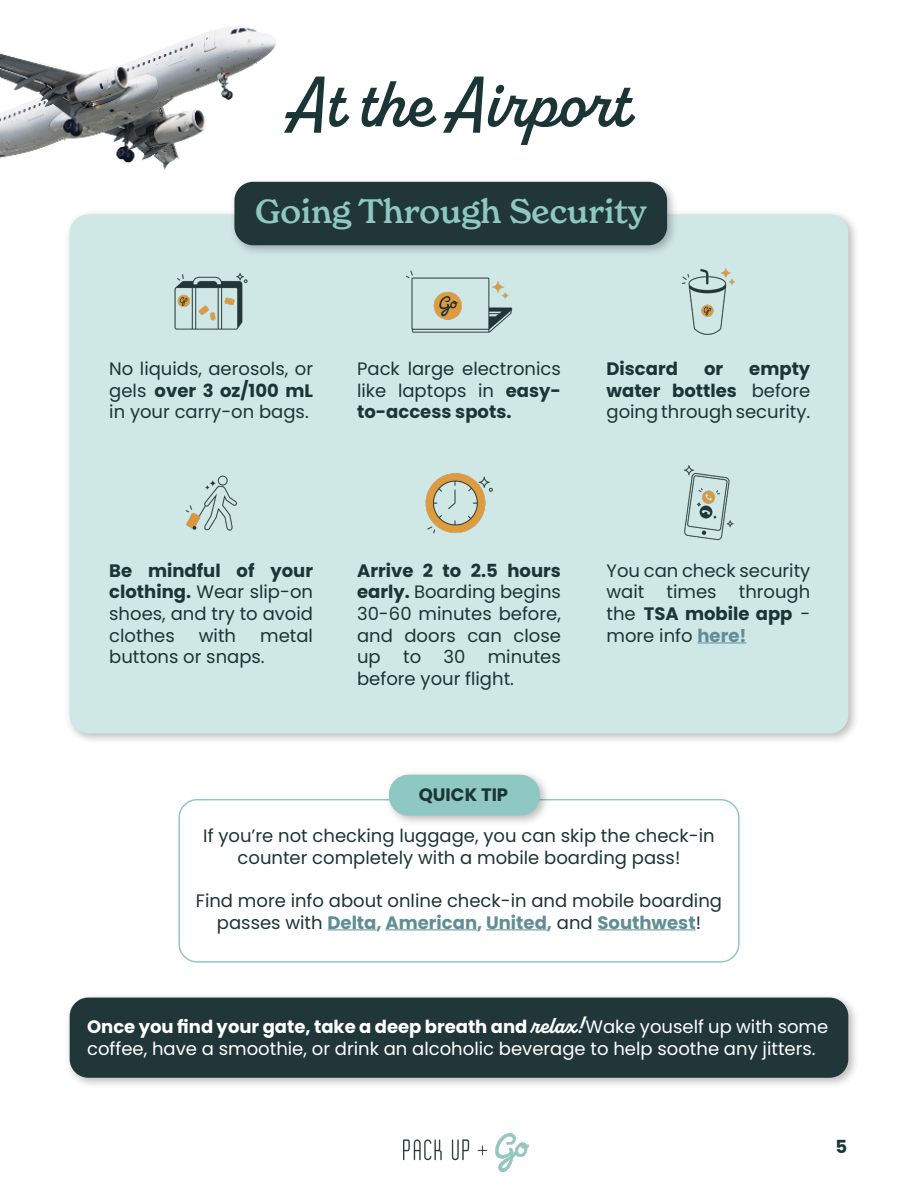
<style>
.page{position:relative;width:918px;height:1188px;background:#fff}
.page>*{position:absolute;margin:0;border:0;box-sizing:border-box;transform-origin:0 0}
.t1{font:600 72px "Alkaline";color:#1b3536}
.t2{font:500 33px "New Spirit";color:#8fc8c2}
.t3{font:18px/21.6px "Poppins";color:#1b3536;text-align:justify}
.t4{font:18px/21.6px "Poppins";color:#fff}
.t5{font:700 18px "Poppins";color:#1b3536}
.s1{font-weight:700}
.s2{font-weight:700;color:#608e96}
.s3{font-family:"Alkaline";font-weight:700;font-size:24px}
</style>
<div class="page">
<img style="left:403px;top:1134px;width:125px;height:37px">
<img style="left:0;top:27px;width:276px;height:143px">
<hr style="left:328px;top:929px;width:49px;height:1px;background:#608e96">
<hr style="left:386px;top:929px;width:91px;height:1px;background:#608e96">
<hr style="left:486px;top:929px;width:61px;height:1px;background:#608e96">
<hr style="left:598px;top:929px;width:98px;height:1px;background:#608e96">
<div style="left:178px;top:799px;width:562px;height:164px;border:2px solid #90c7c1;border-radius:18px"></div>
<div style="left:384px;top:770px;width:167px;height:57px;background:#231f20;opacity:.3"></div>
<div style="left:390px;top:776px;width:148px;height:38px;background:#8fc8c2;border-radius:18px"></div>
<div style="left:389px;top:775px;width:151px;height:41px;border:3px solid #8fc8c2;border-radius:18px"></div>
<div style="left:65px;top:209px;width:795px;height:536px;background:#231f20;opacity:.3"></div>
<div style="left:70px;top:215px;width:778px;height:518px;background:#cfe7e5;border-radius:18px"></div>
<div style="left:229px;top:177px;width:450px;height:80px;background:#231f20;opacity:.3"></div>
<div style="left:235px;top:183px;width:431px;height:62px;background:#213638;border-radius:18px"></div>
<div style="left:234px;top:182px;width:433px;height:63px;border:2px solid #213638;border-radius:18px"></div>
<img style="left:403px;top:245px;width:112px;height:88px">
<img style="left:174px;top:245px;width:93px;height:85px">
<img style="left:652px;top:245px;width:83px;height:90px">
<hr style="left:697px;top:642px;width:50px;height:1px;background:#608e96">
<img style="left:683px;top:465px;width:51px;height:76px">
<img style="left:425px;top:473px;width:68px;height:61px">
<img style="left:185px;top:475px;width:52px;height:56px">
<div style="left:65px;top:993px;width:795px;height:96px;background:#231f20;opacity:.3"></div>
<div style="left:70px;top:998px;width:778px;height:79px;background:#213638;border-radius:18px"></div>
<div style="left:70px;top:998px;width:778px;height:80px;border:2px solid #213638;border-radius:18px"></div>
<p class="t1" style="left:288px;top:59px;width:344px">At the Airport</p>
<p class="t2" style="left:255px;top:191px;width:394px">Going Through Security</p>
<p class="t3" style="left:109px;top:358px;width:205px">No liquids, aerosols, or gels <span class="s1">over 3 oz/100 mL </span>in your carry-on bags.</p>
<p class="t3" style="left:357px;top:358px;width:205px">Pack large electronics like laptops in <span class="s1">easy&shy;to-access spots.</span></p>
<p class="t5" style="left:607px;top:358px;width:73px">Discard</p>
<p class="t5" style="left:704px;top:358px;width:21px">or</p>
<p class="t3" style="left:607px;top:358px;width:205px;text-indent:143px"><span class="s1">empty water bottles</span> before going through security.</p>
<p class="t3" style="left:109px;top:560px;width:205px"><span class="s1">Be mindful of your clothing.</span> Wear slip-on shoes, and try to avoid clothes</p>
<p class="t3" style="left:199px;top:625px;width:39px">with</p>
<p class="t3" style="left:109px;top:625px;width:205px;text-indent:151px">metal buttons or snaps.</p>
<p class="t3" style="left:357px;top:560px;width:205px"><span class="s1">Arrive 2 to 2.5 hours early.</span> Boarding begins 30-60 minutes before, and doors can close up to 30 minutes before your flight.</p>
<p class="t3" style="left:607px;top:560px;width:205px">You can check security wait times through the <span class="s1">TSA mobile app</span> - more info <span class="s2">here!</span></p>
<p class="t5" style="left:419px;top:784px;width:91px">QUICK TIP</p>
<p class="t3" style="left:203px;top:825px;width:513px;text-align:center">If you’re not checking luggage, you can skip the check-in counter completely with a mobile boarding pass!</p>
<p class="t3" style="left:196px;top:890px;width:528px;text-align:center">Find more info about online check-in and mobile boarding passes with <span class="s2">Delta, American, United,</span> and <span class="s2">Southwest</span>!</p>
<p class="t4" style="left:87px;top:1016px;width:743px"><span class="s1">Once you find your gate, take a deep breath and</span> <span class="s3">relax!</span> Wake youself up with some coffee, have a smoothie, or drink an alcoholic beverage to help soothe any jitters.</p>
<p class="t5" style="left:835px;top:1136px;width:13px">5</p>
</div>
